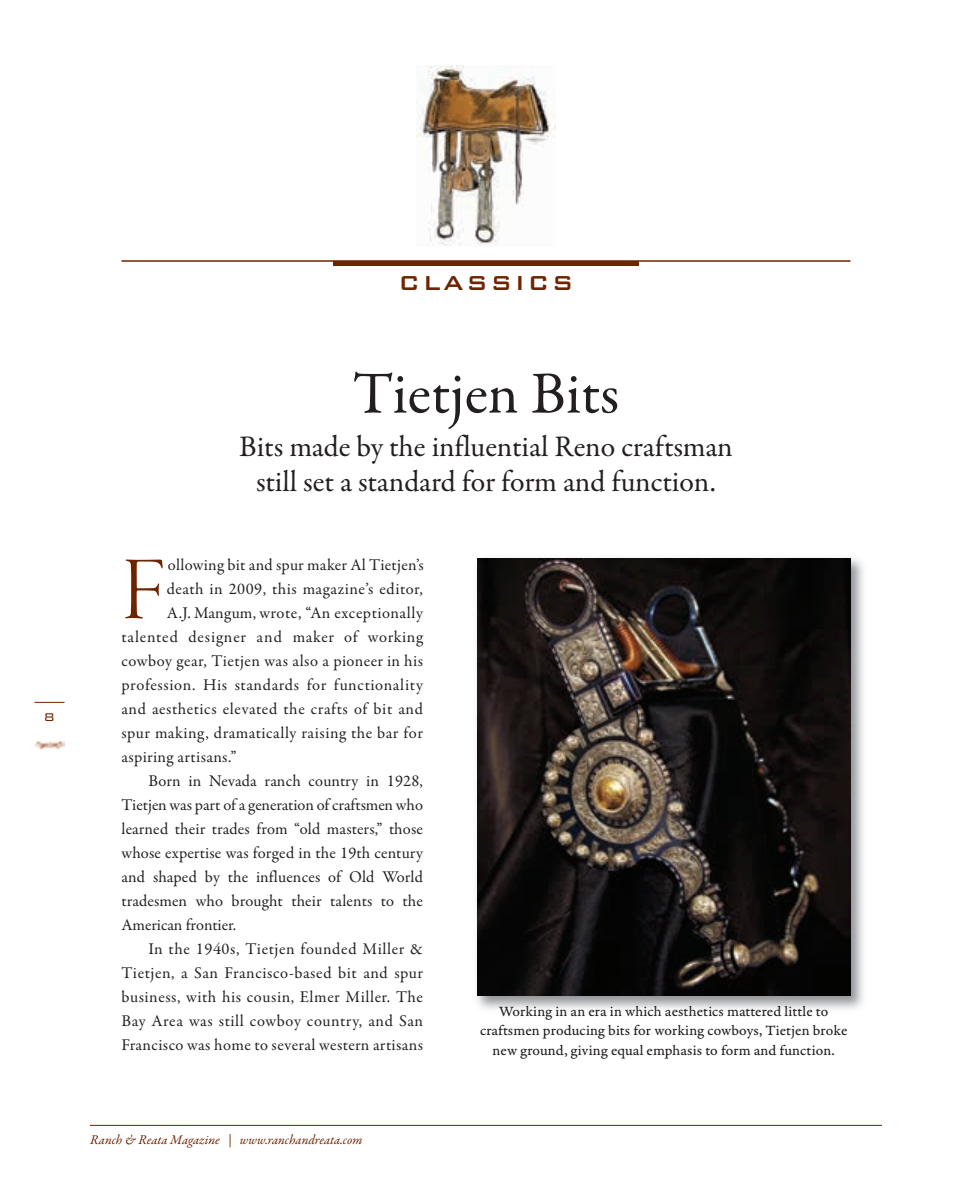
<style>
.page{position:relative;width:972px;height:1188px;background:#fff}
.page>*{position:absolute;margin:0;border:0;box-sizing:border-box;transform-origin:0 0}
.t1{font:92.1px "Garamond Premr Pro Lt Disp";color:#6d2401}
.t2{font:60px "Garamond Premr Pro";letter-spacing:-.005em;color:#231f20}
.t3{font:30px/34.5px "Garamond Premr Pro";letter-spacing:-.005em;color:#231f20;text-align:center}
.t4{font:500 27px "Bank Gothic BT";letter-spacing:.08em;color:#6d2401}
.t5{font:16.5px "Garamond Premr Pro";letter-spacing:.025em;color:#231f20}
.t6{font:16.5px "Garamond Premr Pro";letter-spacing:.005em;color:#231f20}
.t7{font:16.5px "Garamond Premr Pro";letter-spacing:-.005em;color:#231f20}
.t8{font:15px/19.5px "Garamond Premr Pro Capt";letter-spacing:.005em;color:#231f20;text-align:center}
.t9{font:300 15px "Bank Gothic BT";color:#6d2401}
.t10{font:italic 13.5px "Garamond Premr Pro";letter-spacing:-.005em;color:#6d2401}
</style>
<div class="page">
<img style="left:476px;top:558px;width:388px;height:451px">
<img style="left:477px;top:558px;width:373px;height:438px">
<hr style="left:34px;top:702px;width:30px;height:1px;background:#6d2401">
<hr style="left:90px;top:1125px;width:792px;height:1px;background:#6d2401">
<img style="left:35px;top:740px;width:29px;height:10px">
<img style="left:416px;top:66px;width:140px;height:180px">
<hr style="left:122px;top:260px;width:728px;height:2px;background:#6d2401">
<div style="left:333px;top:261px;width:306px;height:5px;background:#6d2401"></div>
<p class="t9" style="left:44px;top:707px;width:13px">8</p>
<h3 class="t4" style="left:398px;top:265px;width:177px">CLASSICS</h3>
<h2 class="t2" style="left:353px;top:370px;width:268px">Tietjen Bits</h2>
<h3 class="t3" style="left:239px;top:432px;width:495px">Bits made by the influential Reno craftsman still set a standard for form and function.</h3>
<h1 class="t1" style="left:122px;top:554px;width:45px">F</h1>
<p class="t5" style="left:168px;top:558px;width:258px">ollowing bit and spur maker Al Tietjen’s</p>
<p class="t5" style="left:167px;top:582px;width:258px">death in 2009, this magazine’s editor,</p>
<p class="t5" style="left:167px;top:606px;width:258px">A.J. Mangum, wrote, “An exceptionally</p>
<p class="t5" style="left:121px;top:630px;width:303px">talented designer and maker of working</p>
<p class="t5" style="left:121px;top:654px;width:303px">cowboy gear, Tietjen was also a pioneer in his</p>
<p class="t5" style="left:121px;top:678px;width:303px">profession. His standards for functionality</p>
<p class="t5" style="left:121px;top:702px;width:303px">and aesthetics elevated the crafts of bit and</p>
<p class="t5" style="left:121px;top:726px;width:303px">spur making, dramatically raising the bar for</p>
<p class="t5" style="left:121px;top:750px;width:117px">aspiring artisans.”</p>
<p class="t6" style="left:148px;top:774px;width:276px">Born in Nevada ranch country in 1928,</p>
<p class="t7" style="left:121px;top:798px;width:303px">Tietjen was part of a generation of craftsmen who</p>
<p class="t5" style="left:121px;top:822px;width:303px">learned their trades from “old masters,” those</p>
<p class="t5" style="left:121px;top:846px;width:303px">whose expertise was forged in the 19th century</p>
<p class="t5" style="left:121px;top:870px;width:303px">and shaped by the influences of Old World</p>
<p class="t6" style="left:121px;top:894px;width:303px">tradesmen who brought their talents to the</p>
<p class="t7" style="left:121px;top:918px;width:116px">American frontier.</p>
<p class="t5" style="left:148px;top:942px;width:276px">In the 1940s, Tietjen founded Miller &amp;</p>
<p class="t5" style="left:121px;top:966px;width:303px">Tietjen, a San Francisco-based bit and spur</p>
<p class="t5" style="left:121px;top:990px;width:303px">business, with his cousin, Elmer Miller. The</p>
<p class="t5" style="left:121px;top:1014px;width:303px">Bay Area was still cowboy country, and San</p>
<p class="t5" style="left:121px;top:1038px;width:303px">Francisco was home to several western artisans</p>
<p class="t10" style="left:90px;top:1134px;width:274px">Ranch &amp; Reata Magazine | www.ranchandreata.com</p>
<p class="t8" style="left:480px;top:1003px;width:369px">Working in an era in which aesthetics mattered little to craftsmen producing bits for working cowboys, Tietjen broke new ground, giving equal emphasis to form and function.</p>
</div>
